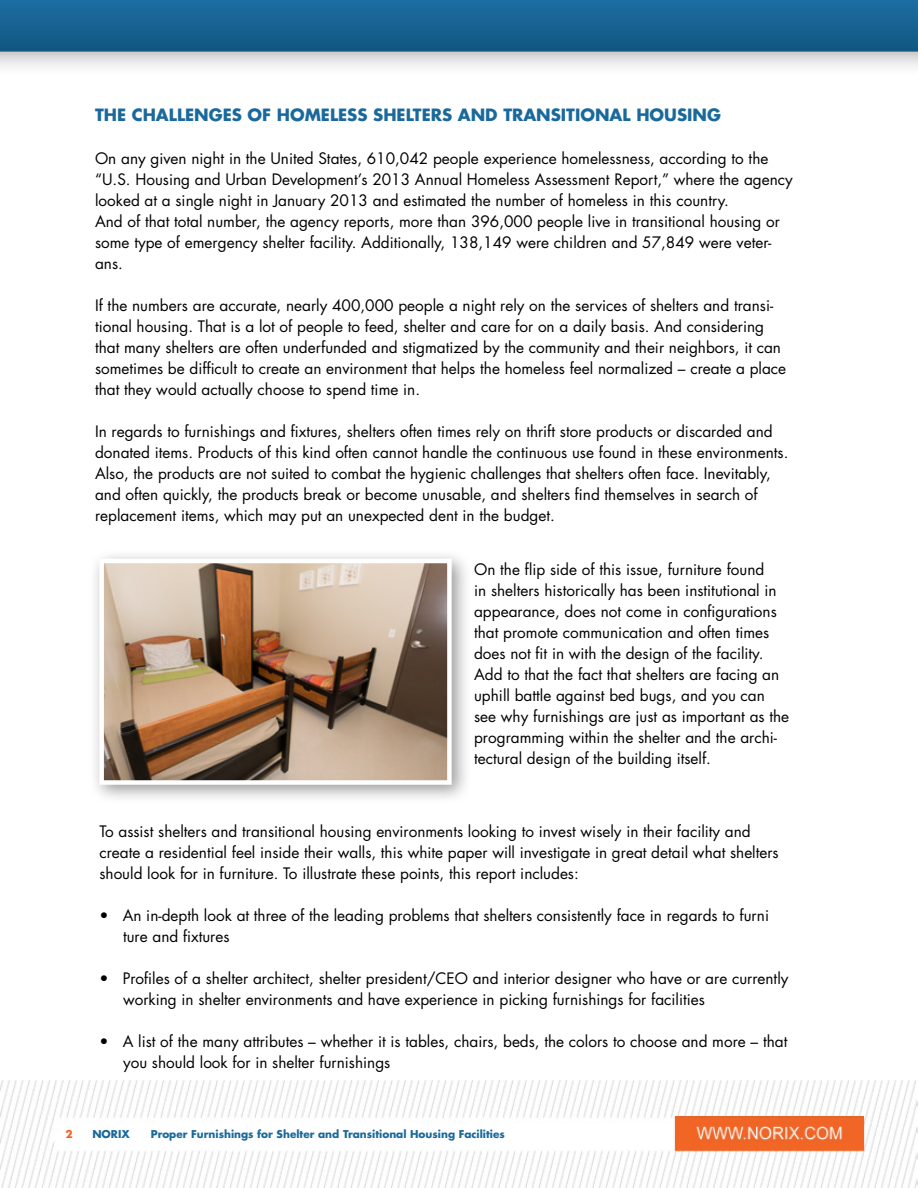
<style>
.page{position:relative;width:918px;height:1188px;background:#fff}
.page>*{position:absolute;margin:0;border:0;box-sizing:border-box;transform-origin:0 0}
.t1{font:700 16.5px "Futura Std";color:#1a699c}
.t2{font:15.3px/21px "Futura Std";color:#000}
.t3{font:700 10.5px "Futura Std";color:#1a699c}
.s1{color:#f26522}
</style>
<div class="page">
<img style="left:0;top:0;width:918px;height:1188px">
<div style="left:89px;top:548px;width:383px;height:257px;background:#000;opacity:.4"></div>
<img style="left:104px;top:564px;width:343px;height:216px">
<div style="left:99px;top:559px;width:353px;height:226px;border:4px solid #fff"></div>
<img style="left:676px;top:1117px;width:188px;height:32px">
<p class="t1" style="left:95px;top:103px;width:627px">The Challenges of homeless shelters and transitional housing</p>
<p class="t2" style="left:95px;top:148px;width:699px">On any given night in the United States, 610,042 people experience homelessness, according to the “U.S. Housing and Urban Development’s 2013 Annual Homeless Assessment Report,” where the agency looked at a single night in January 2013 and estimated the number of homeless in this country.<br>And of that total number, the agency reports, more than 396,000 people live in transitional housing or some type of emergency shelter facility. Additionally, 138,149 were children and 57,849 were veter&shy;ans.</p>
<p class="t2" style="left:95px;top:295px;width:693px">If the numbers are accurate, nearly 400,000 people a night rely on the services of shelters and transi&shy;tional housing. That is a lot of people to feed, shelter and care for on a daily basis. And considering that many shelters are often underfunded and stigmatized by the community and their neighbors, it can sometimes be difficult to create an environment that helps the homeless feel normalized – create a place that they would actually choose to spend time in.</p>
<p class="t2" style="left:95px;top:421px;width:695px">In regards to furnishings and fixtures, shelters often times rely on thrift store products or discarded and donated items. Products of this kind often cannot handle the continuous use found in these environments.<br>Also, the products are not suited to combat the hygienic challenges that shelters often face. Inevitably, and often quickly, the products break or become unusable, and shelters find themselves in search of replacement items, which may put an unexpected dent in the budget.</p>
<p class="t2" style="left:474px;top:559px;width:317px">On the flip side of this issue, furniture found<br>in shelters historically has been institutional in appearance, does not come in configurations that promote communication and often times does not fit in with the design of the facility.<br>Add to that the fact that shelters are facing an uphill battle against bed bugs, and you can see why furnishings are just as important as the programming within the shelter and the archi&shy;tectural design of the building itself.</p>
<p class="t2" style="left:99px;top:821px;width:681px">To assist shelters and transitional housing environments looking to invest wisely in their facility and create a residential feel inside their walls, this white paper will investigate in great detail what shelters should look for in furniture. To illustrate these points, this report includes:</p>
<p class="t2" style="left:123px;top:905px;width:647px;text-indent:-24px">• An in-depth look at three of the leading problems that shelters consistently face in regards to furni ture and fixtures</p>
<p class="t2" style="left:123px;top:968px;width:667px;text-indent:-24px">• Profiles of a shelter architect, shelter president/CEO and interior designer who have or are currently working in shelter environments and have experience in picking furnishings for facilities</p>
<p class="t2" style="left:123px;top:1031px;width:666px;text-indent:-24px">• A list of the many attributes – whether it is tables, chairs, beds, the colors to choose and more – that you should look for in shelter furnishings</p>
<p class="t3" style="left:65px;top:1127px;width:18px"><span class="s1">2</span> NORI</p>
<p class="t3" style="left:121px;top:1127px;width:10px">X</p>
<p class="t3" style="left:151px;top:1127px;width:356px">Proper Furnishings for Shelter and Transitional Housing Facilities</p>
</div>
